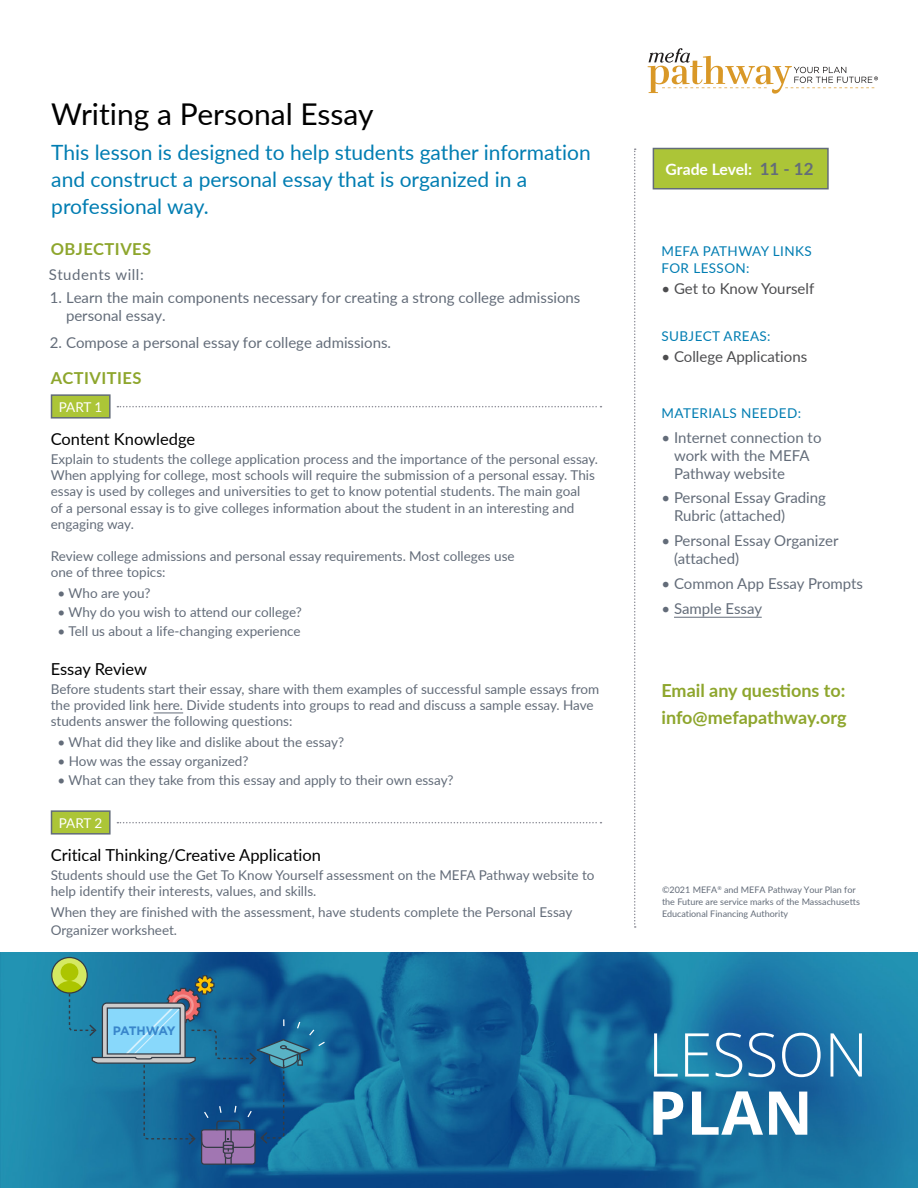
<style>
.page{position:relative;width:918px;height:1188px;background:#fff}
.page>*{position:absolute;margin:0;border:0;box-sizing:border-box;transform-origin:0 0}
.t1{font:300 60.45px "Open Sans";color:#fff}
.t2{font:700 60.45px "Open Sans";color:#fff}
.t3{font:30px "Lato";color:#000}
.t4{font:21px/27px "Lato";color:#007db2}
.t5{font:700 18px/27px "Lato";color:#8ea62d}
.t6{font:16.5px "Lato";color:#000}
.t7{font:700 16.5px "Lato";letter-spacing:.03em;color:#8ea62d}
.t8{font:700 15.75px "Lato";letter-spacing:-.005em;color:#fff}
.t9{font:15px/18px "Lato";color:#636c79}
.t10{font:15px "Lato";color:#4d4d4f}
.t11{font:15px "Lato";letter-spacing:.035em;color:#636c79}
.t12{font:13.5px/16.2px "Lato";color:#636c79}
.t13{font:13.5px/16.5px "Lato";letter-spacing:.03em;color:#007db2}
.t14{font:13.5px "Lato";letter-spacing:-.025em;color:#fff}
.t15{font:700 12.15px "Gotham";letter-spacing:-.08em;color:#3986cb}
.t16{font:9px/12px "Lato";color:#636c79}
.s1{font-size:16.95px;color:#636c79}
</style>
<div class="page">
<svg style="left:154px;top:713px;width:29px;height:1px"></svg>
<svg style="left:117px;top:406px;width:484px;height:1px"></svg>
<div style="left:52px;top:395px;width:58px;height:23px;background:#acc537"></div>
<div style="left:51px;top:394px;width:60px;height:25px;border:2px solid #636c79"></div>
<svg style="left:117px;top:822px;width:484px;height:1px"></svg>
<div style="left:52px;top:811px;width:58px;height:23px;background:#acc537"></div>
<div style="left:51px;top:810px;width:60px;height:25px;border:2px solid #636c79"></div>
<hr style="left:674px;top:617px;width:88px;height:1px;background:#636c79">
<svg style="left:634px;top:149px;width:2px;height:779px"></svg>
<img style="left:0;top:953px;width:918px;height:235px">
<svg style="left:52px;top:958px;width:35px;height:35px"></svg>
<div style="left:61px;top:963px;width:17px;height:18px;background:#acc500;border-radius:50%"></div>
<svg style="left:57px;top:981px;width:25px;height:12px"></svg>
<div style="left:51px;top:957px;width:37px;height:37px;border:1px solid #343b45;border-radius:50%"></div>
<svg style="left:68px;top:974px;width:258px;height:191px;background:#2c76a0"></svg>
<div style="left:653px;top:148px;width:176px;height:41px;background:#acc537;border:2px solid #636c79"></div>
<svg style="left:648px;top:48px;width:230px;height:46px"></svg>
<h2 class="t3" style="left:51px;top:93px;width:324px">Writing a Personal Essay</h2>
<h3 class="t4" style="left:51px;top:138px;width:541px">This lesson is designed to help students gather information and construct a personal essay that is organized in a professional way.</h3>
<p class="t7" style="left:51px;top:237px;width:102px">OBJECTIVES</p>
<p class="t9" style="left:66px;top:288px;width:516px;text-indent:-16px">1. Learn the main components necessary for creating a strong college admissions personal essay.</p>
<p class="t9" style="left:50px;top:333px;width:343px">2. Compose a personal essay for college admissions.</p>
<p class="t7" style="left:51px;top:366px;width:92px">ACTIVITIES</p>
<p class="t14" style="left:59px;top:397px;width:45px">PART 1</p>
<p class="t6" style="left:51px;top:427px;width:146px">Content Knowledge</p>
<p class="t12" style="left:51px;top:450px;width:549px">Explain to students the college application process and the importance of the personal essay.<br>When applying for college, most schools will require the submission of a personal essay. This essay is used by colleges and universities to get to know potential students. The main goal<br>of a personal essay is to give colleges information about the student in an interesting and engaging way.</p>
<p class="t12" style="left:51px;top:548px;width:466px">Review college admissions and personal essay requirements. Most colleges use one of three topics:</p>
<p class="t12" style="left:58px;top:585px;width:95px">• Who are you?</p>
<p class="t12" style="left:58px;top:604px;width:246px">• Why do you wish to attend our college?</p>
<p class="t12" style="left:58px;top:622px;width:245px">• Tell us about a life-changing experience</p>
<p class="t6" style="left:51px;top:657px;width:98px">Essay Review</p>
<p class="t12" style="left:51px;top:680px;width:550px">Before students start their essay, share with them examples of successful sample essays from the provided link here. Divide students into groups to read and discuss a sample essay. Have students answer the following questions:</p>
<p class="t12" style="left:58px;top:733px;width:288px">• What did they like and dislike about the essay?</p>
<p class="t12" style="left:58px;top:752px;width:192px">• How was the essay organized?</p>
<p class="t12" style="left:58px;top:771px;width:398px">• What can they take from this essay and apply to their own essay?</p>
<p class="t14" style="left:59px;top:813px;width:45px">PART 2</p>
<p class="t6" style="left:51px;top:843px;width:272px">Critical Thinking/Creative Application</p>
<p class="t12" style="left:51px;top:866px;width:545px">Students should use the Get To Know Yourself assessment on the MEFA Pathway website to help identify their interests, values, and skills.</p>
<p class="t12" style="left:51px;top:903px;width:523px;line-height:18px">When they are finished with the assessment, have students complete the Personal Essay<br>Organizer worksheet.</p>
<p class="t11" style="left:49px;top:264px;width:96px">Students will:</p>
<p class="t15" style="left:113px;top:1022px;width:64px">PATHWAY</p>
<p class="t8" style="left:666px;top:157px;width:149px">Grade Level: <span class="s1">11 - 12</span></p>
<p class="t13" style="left:662px;top:242px;width:152px">MEFA PATHWAY LINKS<br>FOR LESSON:</p>
<p class="t10" style="left:662px;top:278px;width:154px">• Get to Know Yourself</p>
<p class="t13" style="left:662px;top:327px;width:111px">SUBJECT AREAS:</p>
<p class="t10" style="left:662px;top:346px;width:147px">• College Applications</p>
<p class="t13" style="left:662px;top:404px;width:141px">MATERIALS NEEDED:</p>
<p class="t9" style="left:674px;top:428px;width:149px;text-indent:-13px">• Internet connection to work with the MEFA<br>Pathway website</p>
<p class="t9" style="left:674px;top:488px;width:153px;text-indent:-13px">• Personal Essay Grading<br>Rubric (attached)</p>
<p class="t9" style="left:674px;top:531px;width:166px;text-indent:-13px">• Personal Essay Organizer (attached)</p>
<p class="t9" style="left:662px;top:574px;width:203px">• Common App Essay Prompts</p>
<p class="t9" style="left:662px;top:599px;width:102px">• Sample Essay</p>
<h3 class="t5" style="left:662px;top:676px;width:187px">Email any questions to: info@mefapathway.org</h3>
<p class="t16" style="left:662px;top:883px;width:199px">©2021 MEFA<sup>®</sup> and MEFA Pathway Your Plan for the Future are service marks of the Massachusetts<br>Educational Financing Authority</p>
<h1 class="t1" style="left:648px;top:1013px;width:221px">LESSON</h1>
<h1 class="t2" style="left:648px;top:1070px;width:166px">PLAN</h1>
</div>
